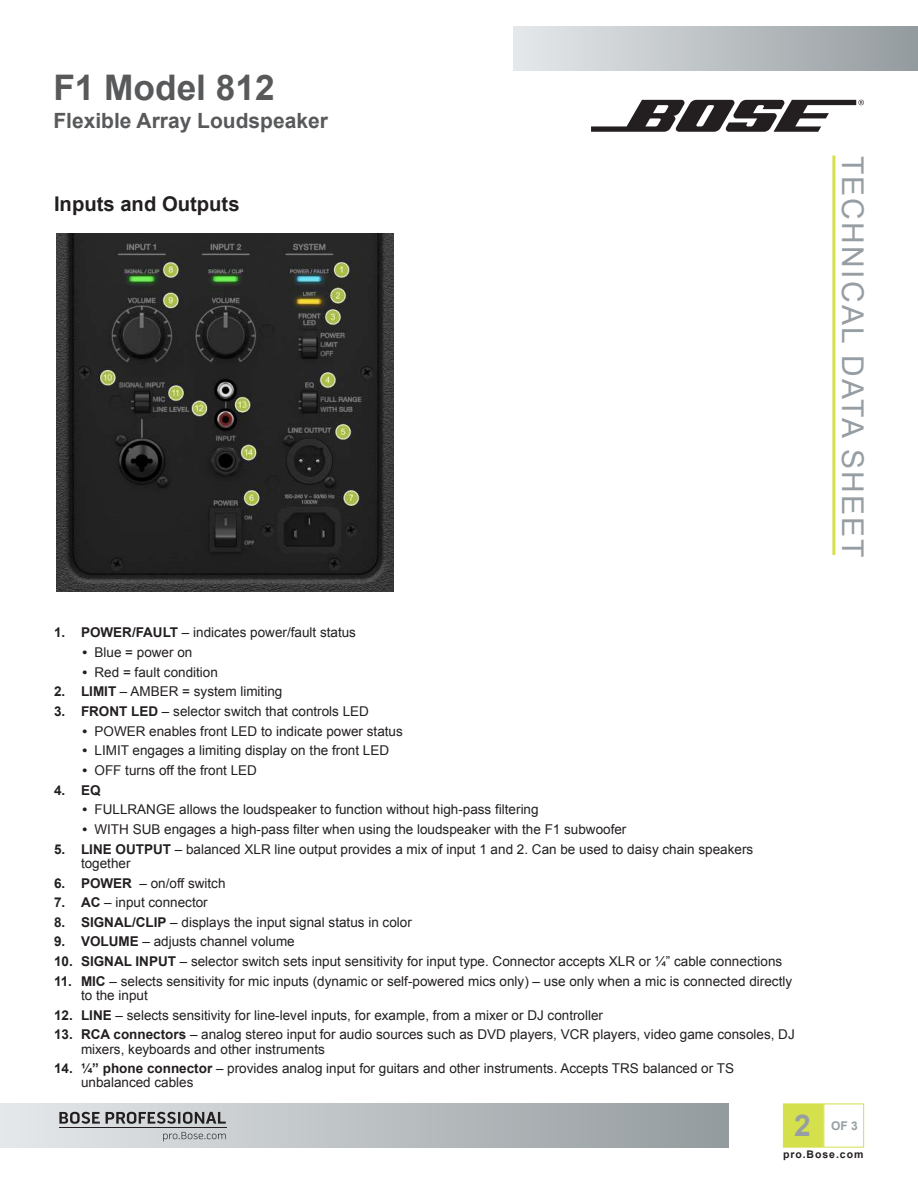
<style>
.page{position:relative;width:918px;height:1188px;background:#fff}
.page>*{position:absolute;margin:0;border:0;box-sizing:border-box;transform-origin:0 0}
.t1{font:700 35.25px "Arial";color:#58595b}
.t2{font:30px "Arial";letter-spacing:.075em;color:#969ea3}
.t3{font:700 30px "Arial";color:#969ea3}
.t4{font:700 21px "Arial";color:#58595b}
.t5{font:700 20.25px "Arial";color:#231f20}
.t6{font:13.5px/14.2px "Arial";color:#231f20}
.t7{font:700 13.5px "Arial";color:#231f20}
.t8{font:700 12px "Arial";color:#969ea3}
.t9{font:700 10.5px "Arial";letter-spacing:.09em;color:#231f20}
.s1{font-weight:700}
</style>
<div class="page">
<svg style="left:591px;top:100px;width:273px;height:32px"></svg>
<div style="left:783px;top:1104px;width:41px;height:44px;background:#d5e04d;border:1px solid #d5e04d"></div>
<hr style="left:832px;top:156px;width:3px;height:399px;background:#d5e04d">
<div style="left:513px;top:26px;width:405px;height:44px;background:linear-gradient(to right,#e5e8ea,#949b9e)"></div>
<div style="left:0;top:1104px;width:729px;height:44px;background:linear-gradient(to right,#e5e8ea,#949b9e)"></div>
<hr style="left:59px;top:1128px;width:168px;height:1px;background:#231f20">
<svg style="left:59px;top:1112px;width:167px;height:12px;background:#848586"></svg>
<svg style="left:163px;top:1132px;width:63px;height:9px"></svg>
<img style="left:56px;top:233px;width:337px;height:359px">
<h1 class="t1" style="left:53px;top:64px;width:223px">F1 Model 812</h1>
<h3 class="t4" style="left:53px;top:107px;width:276px">Flexible Array Loudspeaker</h3>
<h3 class="t5" style="left:54px;top:191px;width:187px">Inputs and Outputs</h3>
<p class="t6" style="left:54px;top:626px;width:304px"><span class="s1">1. POWER/FAULT</span> – indicates power/fault status</p>
<p class="t6" style="left:82px;top:645px;width:111px"><span class="s1">•</span> Blue = power on</p>
<p class="t6" style="left:82px;top:665px;width:137px"><span class="s1">•</span> Red = fault condition</p>
<p class="t6" style="left:54px;top:685px;width:230px"><span class="s1">2. LIMIT</span> – AMBER = system limiting</p>
<p class="t6" style="left:54px;top:704px;width:317px"><span class="s1">3. FRONT LED</span> – selector switch that controls LED</p>
<p class="t6" style="left:82px;top:724px;width:322px"><span class="s1">•</span> POWER enables front LED to indicate power status</p>
<p class="t6" style="left:82px;top:744px;width:308px"><span class="s1">•</span> LIMIT engages a limiting display on the front LED</p>
<p class="t6" style="left:82px;top:763px;width:176px"><span class="s1">•</span> OFF turns off the front LED</p>
<p class="t7" style="left:54px;top:781px;width:48px">4. EQ</p>
<p class="t6" style="left:82px;top:803px;width:458px"><span class="s1">•</span> FULLRANGE allows the loudspeaker to function without high-pass filtering</p>
<p class="t6" style="left:82px;top:822px;width:545px"><span class="s1">•</span> WITH SUB engages a high-pass filter when using the loudspeaker with the F1 subwoofer</p>
<p class="t6" style="left:81px;top:842px;width:674px;text-indent:-27px"><span class="s1">5. LINE OUTPUT</span> – balanced XLR line output provides a mix of input 1 and 2. Can be used to daisy chain speakers together</p>
<p class="t6" style="left:54px;top:876px;width:173px"><span class="s1">6. POWER</span> – on/off switch</p>
<p class="t6" style="left:54px;top:895px;width:155px"><span class="s1">7. AC</span> – input connector</p>
<p class="t6" style="left:54px;top:915px;width:359px"><span class="s1">8. SIGNAL/CLIP</span> – displays the input signal status in color</p>
<p class="t6" style="left:54px;top:935px;width:242px"><span class="s1">9. VOLUME</span> – adjusts channel volume</p>
<p class="t6" style="left:54px;top:954px;width:730px"><span class="s1">10. SIGNAL INPUT</span> – selector switch sets input sensitivity for input type. Connector accepts XLR or ¼” cable connections</p>
<p class="t6" style="left:81px;top:974px;width:713px;text-indent:-27px"><span class="s1">11. MIC</span> – selects sensitivity for mic inputs (dynamic or self-powered mics only) – use only when a mic is connected directly to the input</p>
<p class="t6" style="left:54px;top:1008px;width:551px"><span class="s1">12. LINE</span> – selects sensitivity for line-level inputs, for example, from a mixer or DJ controller</p>
<p class="t6" style="left:81px;top:1028px;width:715px;text-indent:-27px"><span class="s1">13. RCA connectors</span> – analog stereo input for audio sources such as DVD players, VCR players, video game consoles, DJ mixers, keyboards and other instruments</p>
<p class="t6" style="left:81px;top:1061px;width:655px;text-indent:-27px"><span class="s1">14. ¼” phone connector</span> – provides analog input for guitars and other instruments. Accepts TRS balanced or TS unbalanced cables</p>
<h2 class="t2" style="left:872px;top:156px;width:404px;rotate:90deg">TECHNICAL DATA SHEET</h2>
<h2 class="t3" style="left:794px;top:1105px;width:18px">2</h2>
<p class="t8" style="left:831px;top:1117px;width:28px">OF 3</p>
<p class="t9" style="left:783px;top:1148px;width:82px">pro.Bose.com</p>
</div>
